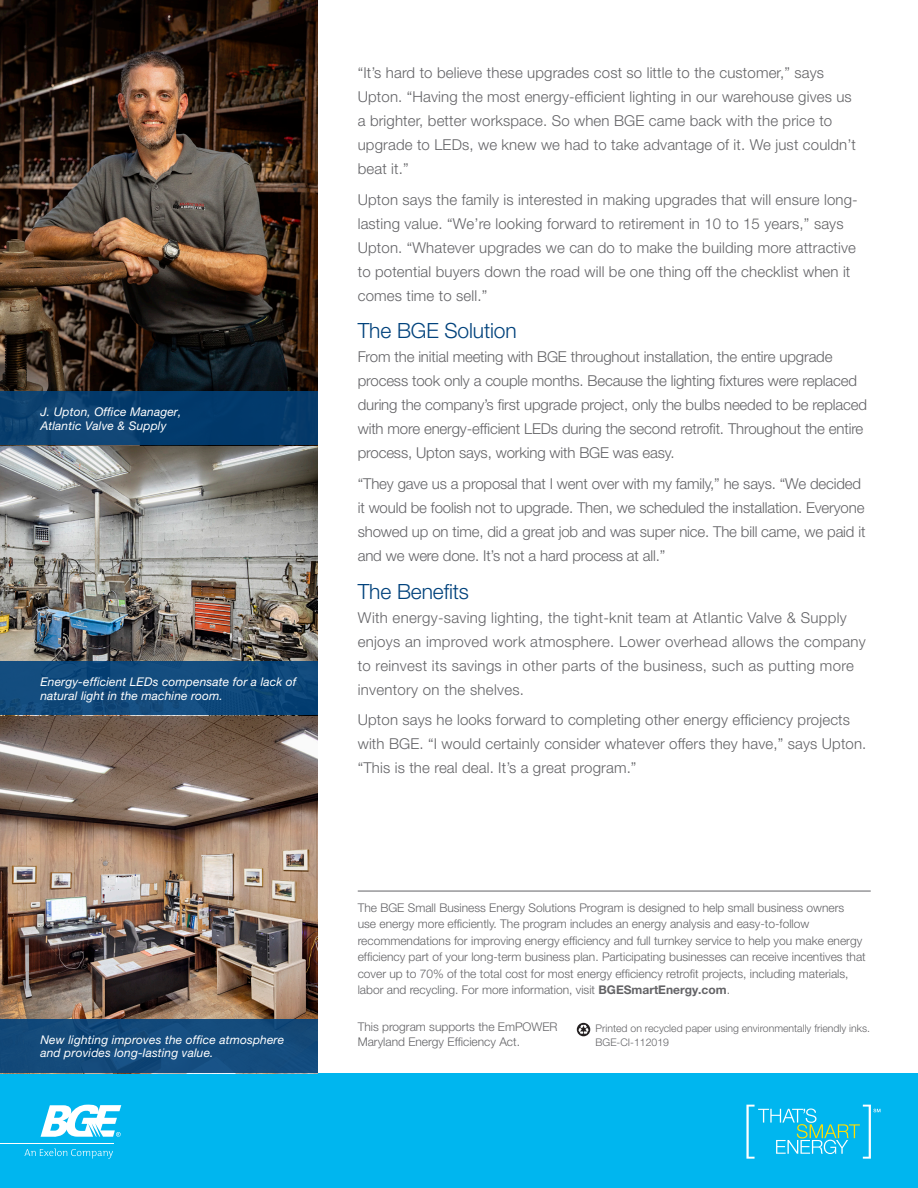
<style>
.page{position:relative;width:918px;height:1188px;background:#fff}
.page>*{position:absolute;margin:0;border:0;box-sizing:border-box;transform-origin:0 0}
.t1{font:300 21px "Helvetica Neue LT Pro";letter-spacing:-.005em;color:#01427c}
.t2{font:300 15px/24px "Helvetica Neue LT Pro";letter-spacing:.01em;color:#636366}
.t3{font:300 15px/24px "Helvetica Neue LT Pro";letter-spacing:-.01em;color:#636366}
.t4{font:300 12px/16.5px "Helvetica Neue LT Pro";color:#636366}
.t5{font:italic 12px/13.5px "Helvetica Neue LT Pro";letter-spacing:.01em;color:#fff}
.t6{font:300 10.5px "Helvetica Neue LT Pro";color:#636366}
.s1{font-weight:700}
</style>
<div class="page">
<div style="left:0;top:1073px;width:918px;height:115px;background:#00b6ef"></div>
<img style="left:0;top:0;width:318px;height:1019px">
<hr style="left:358px;top:891px;width:513px;height:1px;background:#636366">
<div style="left:0;top:1019px;width:318px;height:54px;background:#144b7c"></div>
<div style="left:0;top:662px;width:318px;height:54px;background:linear-gradient(to right,#144c7e,#0b4578)"></div>
<div style="left:0;top:392px;width:318px;height:54px;background:linear-gradient(to right,#0f4473,#003769)"></div>
<svg style="left:577px;top:1023px;width:13px;height:13px"></svg>
<hr style="left:0;top:1143px;width:113px;height:1px;background:#fff">
<svg style="left:24px;top:1149px;width:89px;height:10px"></svg>
<svg style="left:41px;top:1105px;width:80px;height:32px"></svg>
<svg style="left:746px;top:1105px;width:134px;height:54px"></svg>
<p class="t5" style="left:40px;top:405px;width:142px">J. Upton, Office Manager,<br>Atlantic Valve &amp; Supply</p>
<p class="t5" style="left:40px;top:675px;width:257px">Energy-efficient LEDs compensate for a lack of natural light in the machine room.</p>
<p class="t5" style="left:40px;top:1033px;width:245px">New lighting improves the office atmosphere and provides long-lasting value.</p>
<p class="t2" style="left:358px;top:61px;width:500px">“It’s hard to believe these upgrades cost so little to the customer,” says Upton. “Having the most energy-efficient lighting in our warehouse gives us a brighter, better workspace. So when BGE came back with the price to upgrade to LEDs, we knew we had to take advantage of it. We just couldn’t beat it.”</p>
<p class="t2" style="left:358px;top:187px;width:502px">Upton says the family is interested in making upgrades that will ensure long&shy;lasting value. “We’re looking forward to retirement in 10 to 15 years,” says Upton. “Whatever upgrades we can do to make the building more attractive to potential buyers down the road will be one thing off the checklist when it comes time to sell.”</p>
<h2 class="t1" style="left:358px;top:318px;width:161px">The BGE Solution</h2>
<p class="t3" style="left:358px;top:345px;width:511px">From the initial meeting with BGE throughout installation, the entire upgrade process took only a couple months. Because the lighting fixtures were replaced during the company’s first upgrade project, only the bulbs needed to be replaced with more energy-efficient LEDs during the second retrofit. Throughout the entire process, Upton says, working with BGE was easy.</p>
<p class="t3" style="left:358px;top:472px;width:509px">“They gave us a proposal that I went over with my family,” he says. “We decided it would be foolish not to upgrade. Then, we scheduled the installation. Everyone showed up on time, did a great job and was super nice. The bill came, we paid it and we were done. It’s not a hard process at all.”</p>
<h2 class="t1" style="left:358px;top:578px;width:113px">The Benefits</h2>
<p class="t2" style="left:358px;top:605px;width:510px">With energy-saving lighting, the tight-knit team at Atlantic Valve &amp; Supply enjoys an improved work atmosphere. Lower overhead allows the company to reinvest its savings in other parts of the business, such as putting more inventory on the shelves.</p>
<p class="t2" style="left:358px;top:708px;width:510px">Upton says he looks forward to completing other energy efficiency projects with BGE. “I would certainly consider whatever offers they have,” says Upton. “This is the real deal. It’s a great program.”</p>
<p class="t4" style="left:358px;top:899px;width:510px">The BGE Small Business Energy Solutions Program is designed to help small business owners<br>use energy more efficiently. The program includes an energy analysis and easy-to-follow recommendations for improving energy efficiency and full turnkey service to help you make energy efficiency part of your long-term business plan. Participating businesses can receive incentives that cover up to 70% of the total cost for most energy efficiency retrofit projects, including materials, labor and recycling. For more information, visit <span class="s1">BGESmartEnergy.com</span>.</p>
<p class="t4" style="left:358px;top:1019px;width:201px;line-height:15px">This program supports the EmPOWER<br>Maryland Energy Efficiency Act.</p>
<p class="t6" style="left:596px;top:1022px;width:276px">Printed on recycled paper using environmentally friendly inks.</p>
<p class="t6" style="left:596px;top:1036px;width:75px">BGE-CI-112019</p>
</div>
